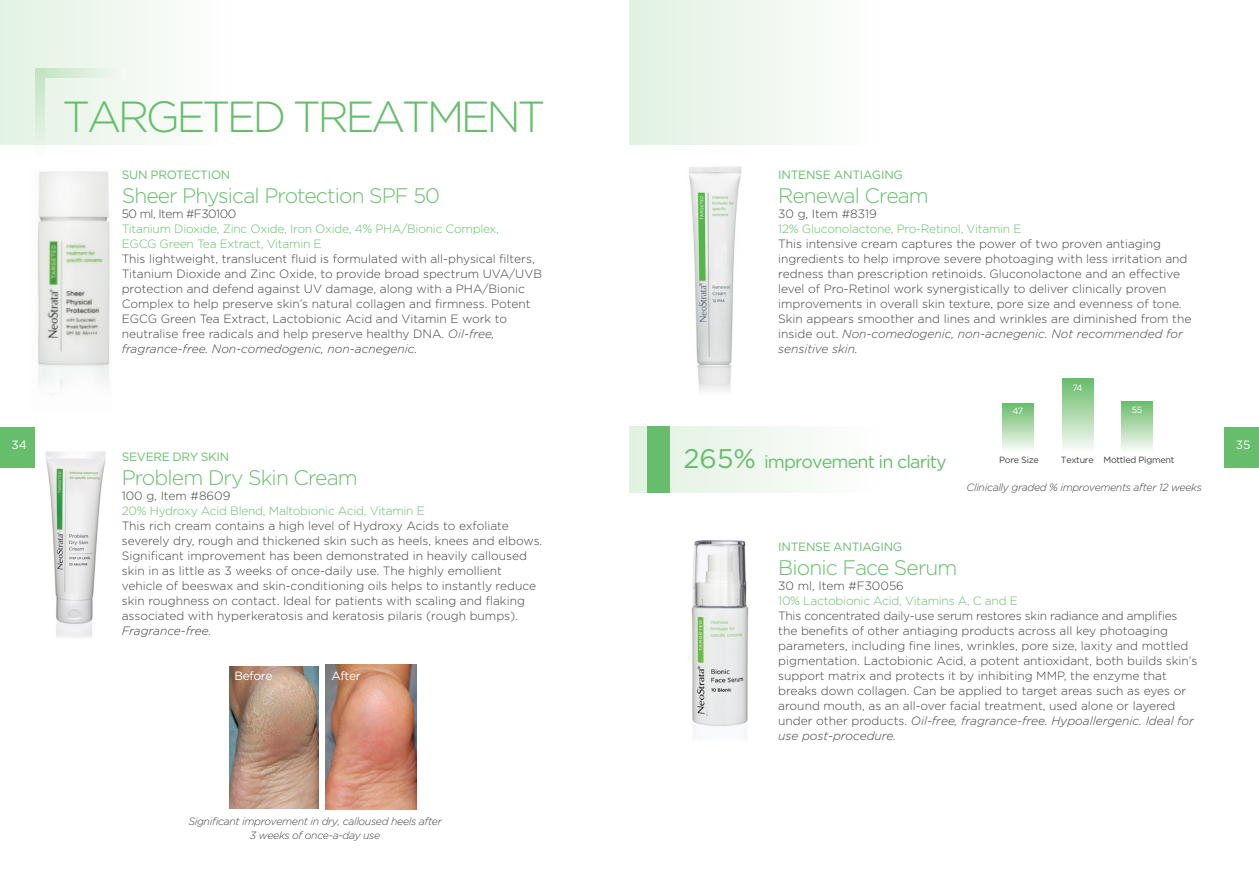
<style>
.page{position:relative;width:1259px;height:893px;background:#fff}
.page>*{position:absolute;margin:0;border:0;box-sizing:border-box;transform-origin:0 0}
.t1{font:300 43.5px "Gotham";letter-spacing:-.08em;color:#66be6c}
.t2{font:27px "Gotham";color:#66be6c}
.t3{font:300 21px "Gotham";letter-spacing:-.04em;color:#66be6c}
.t4{font:18px "Gotham";letter-spacing:-.05em;color:#66be6c}
.t5{font:300 12px/15px "Gotham";color:#414042}
.t6{font:300 12px/15px "Gotham";letter-spacing:-.02em;color:#66be6c}
.t7{font:12px "Gotham";letter-spacing:-.02em;color:#66be6c}
.t8{font:300 12px "Gotham";letter-spacing:-.04em;color:#414042}
.t9{font:12px "Gotham";letter-spacing:-.03em;color:#fff}
.t10{font:italic 300 12px "Gotham";color:#414042}
.t11{font:italic 300 10.5px/13.5px "Gotham";letter-spacing:-.03em;color:#414042;text-align:center}
.t12{font:9px "Gotham";letter-spacing:-.03em;color:#414042}
.t13{font:9px "Gotham";color:#fff}
.s1{font-style:italic}
</style>
<div class="page">
<div style="left:1224px;top:427px;width:35px;height:41px;background:#66be6c"></div>
<div style="left:0;top:427px;width:35px;height:41px;background:#66be6c"></div>
<img style="left:37px;top:171px;width:73px;height:218px">
<div style="left:0;top:0;width:236px;height:144px;background:linear-gradient(to right,#e3f2e3,#fffefe)"></div>
<svg style="left:45px;top:68px;width:79px;height:10px"></svg>
<svg style="left:35px;top:68px;width:10px;height:77px"></svg>
<div style="left:629px;top:0;width:255px;height:144px;background:linear-gradient(to right,#e1f1e1,#fffefe)"></div>
<img style="left:689px;top:166px;width:53px;height:226px">
<div style="left:1002px;top:403px;width:31px;height:49px;background:linear-gradient(to bottom,#67bb68,#fbfbf7)"></div>
<div style="left:1062px;top:379px;width:31px;height:73px;background:linear-gradient(to bottom,#68bc6a,#fbfbf8)"></div>
<div style="left:1121px;top:401px;width:31px;height:51px;background:linear-gradient(to bottom,#68bc69,#fbfbf8)"></div>
<svg style="left:629px;top:426px;width:171px;height:67px"></svg>
<div style="left:647px;top:426px;width:23px;height:67px;background:#66be6c"></div>
<img style="left:691px;top:540px;width:58px;height:198px">
<img style="left:45px;top:451px;width:61px;height:187px">
<img style="left:230px;top:666px;width:88px;height:143px">
<img style="left:325px;top:665px;width:92px;height:145px">
<h1 class="t1" style="left:62px;top:89px;width:485px">TARGETED TREATMENT</h1>
<p class="t7" style="left:122px;top:167px;width:110px">SUN PROTECTION</p>
<h3 class="t3" style="left:122px;top:182px;width:320px">Sheer Physical Protection SPF 50</h3>
<p class="t8" style="left:122px;top:206px;width:116px">50 ml, Item #F30100</p>
<p class="t6" style="left:122px;top:220px;width:379px">Titanium Dioxide, Zinc Oxide, Iron Oxide, 4% PHA/Bionic Complex,<br>EGCG Green Tea Extract, Vitamin E</p>
<p class="t5" style="left:122px;top:250px;width:422px">This lightweight, translucent fluid is formulated with all-physical filters, Titanium Dioxide and Zinc Oxide, to provide broad spectrum UVA/UVB protection and defend against UV damage, along with a PHA/Bionic Complex to help preserve skin’s natural collagen and firmness. Potent EGCG Green Tea Extract, Lactobionic Acid and Vitamin E work to neutralise free radicals and help preserve healthy DNA. <span class="s1">Oil-free, fragrance-free. Non-comedogenic, non-acnegenic.</span></p>
<p class="t7" style="left:778px;top:167px;width:126px">INTENSE ANTIAGING</p>
<h3 class="t3" style="left:778px;top:182px;width:152px">Renewal Cream</h3>
<p class="t5" style="left:778px;top:205px;width:100px">30 g, Item #8319</p>
<p class="t6" style="left:778px;top:220px;width:245px">12% Gluconolactone, Pro-Retinol, Vitamin E</p>
<p class="t5" style="left:778px;top:235px;width:415px">This intensive cream captures the power of two proven antiaging ingredients to help improve severe photoaging with less irritation and redness than prescription retinoids. Gluconolactone and an effective level of Pro-Retinol work synergistically to deliver clinically proven improvements in overall skin texture, pore size and evenness of tone.<br>Skin appears smoother and lines and wrinkles are diminished from the inside out. <span class="s1">Non-comedogenic, non-acnegenic. Not recommended for sensitive skin.</span></p>
<p class="t13" style="left:1012px;top:405px;width:12px">47</p>
<p class="t13" style="left:1072px;top:382px;width:12px">74</p>
<p class="t13" style="left:1132px;top:404px;width:12px">55</p>
<p class="t9" style="left:12px;top:437px;width:17px">34</p>
<p class="t9" style="left:1236px;top:437px;width:16px">35</p>
<h2 class="t2" style="left:683px;top:441px;width:74px">265%</h2>
<p class="t12" style="left:1103px;top:454px;width:72px">Mottled Pigment</p>
<p class="t7" style="left:122px;top:449px;width:109px">SEVERE DRY SKIN</p>
<h3 class="t3" style="left:122px;top:464px;width:238px">Problem Dry Skin Cream</h3>
<p class="t5" style="left:122px;top:487px;width:110px">100 g, Item #8609</p>
<p class="t6" style="left:122px;top:502px;width:304px">20% Hydroxy Acid Blend, Maltobionic Acid, Vitamin E</p>
<p class="t5" style="left:122px;top:517px;width:422px">This rich cream contains a high level of Hydroxy Acids to exfoliate severely dry, rough and thickened skin such as heels, knees and elbows.<br>Significant improvement has been demonstrated in heavily calloused skin in as little as 3 weeks of once-daily use. The highly emollient vehicle of beeswax and skin-conditioning oils helps to instantly reduce skin roughness on contact. Ideal for patients with scaling and flaking associated with hyperkeratosis and keratosis pilaris (rough bumps).</p>
<p class="t10" style="left:122px;top:623px;width:91px">Fragrance-free.</p>
<h3 class="t4" style="left:764px;top:450px;width:184px">improvement in clarity</h3>
<p class="t12" style="left:999px;top:454px;width:41px">Pore Size</p>
<p class="t12" style="left:1060px;top:454px;width:34px">Texture</p>
<p class="t11" style="left:966px;top:480px;width:237px">Clinically graded % improvements after 12 weeks</p>
<p class="t7" style="left:778px;top:539px;width:126px">INTENSE ANTIAGING</p>
<h3 class="t3" style="left:778px;top:554px;width:181px">Bionic Face Serum</h3>
<p class="t5" style="left:778px;top:578px;width:127px">30 ml, Item #F30056</p>
<p class="t6" style="left:778px;top:593px;width:241px">10% Lactobionic Acid, Vitamins A, C and E</p>
<p class="t5" style="left:778px;top:608px;width:420px">This concentrated daily-use serum restores skin radiance and amplifies the benefits of other antiaging products across all key photoaging parameters, including fine lines, wrinkles, pore size, laxity and mottled pigmentation. Lactobionic Acid, a potent antioxidant, both builds skin’s support matrix and protects it by inhibiting MMP, the enzyme that breaks down collagen. Can be applied to target areas such as eyes or around mouth, as an all-over facial treatment, used alone or layered under other products. <span class="s1">Oil-free, fragrance-free. Hypoallergenic. Ideal for use post-procedure.</span></p>
<p class="t9" style="left:234px;top:668px;width:40px">Before</p>
<p class="t9" style="left:331px;top:668px;width:31px">After</p>
<p class="t11" style="left:188px;top:815px;width:255px">Significant improvement in dry, calloused heels after<br>3 weeks of once-a-day use</p>
</div>
